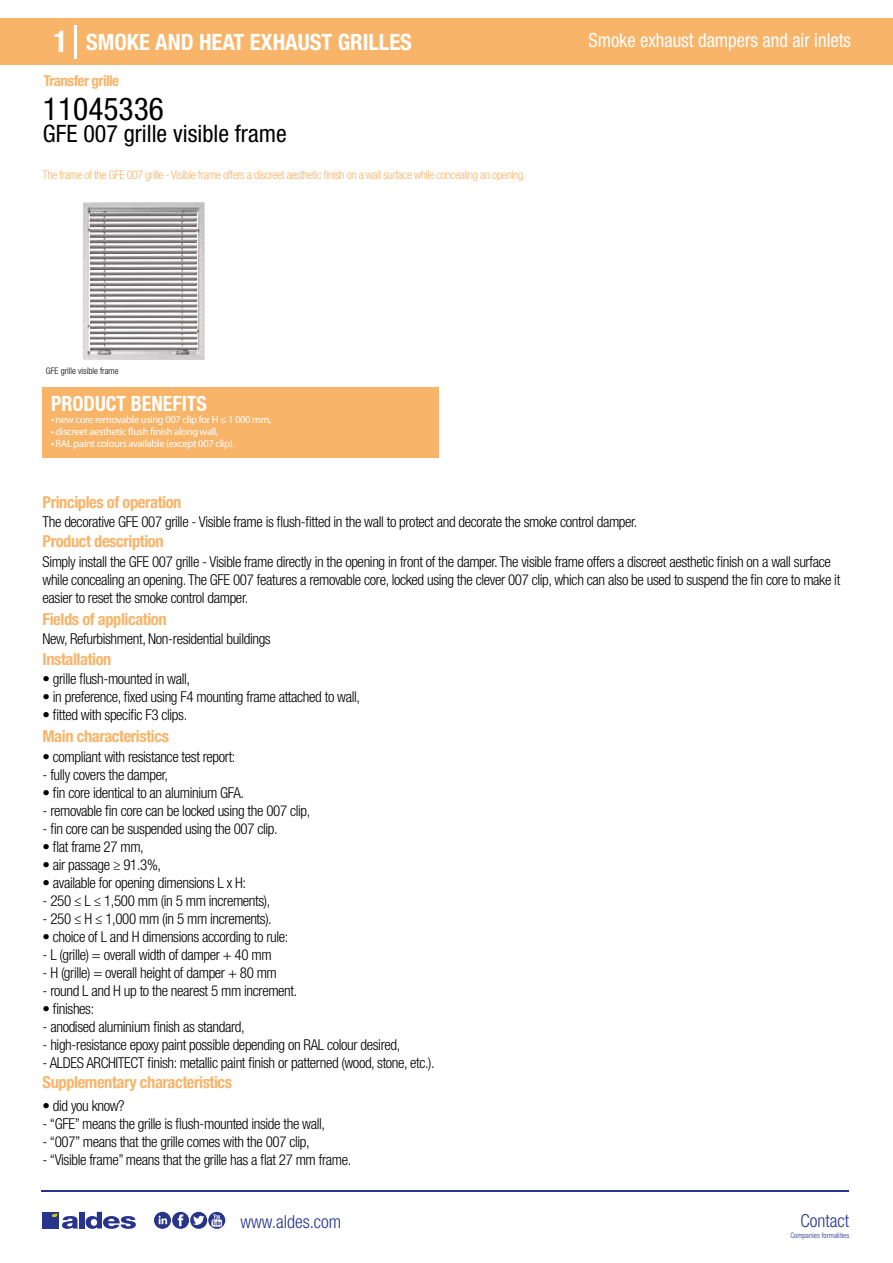
<style>
.page{position:relative;width:893px;height:1263px;background:#fff}
.page>*{position:absolute;margin:0;border:0;box-sizing:border-box;transform-origin:0 0}
.t1{font:condensed 31.5px "Helvetica Neue LT Std";color:#000}
.t2{font:condensed 24px "Helvetica Neue LT Std";color:#000}
.t3{font:700 condensed 22.5px "Helvetica Neue LT Std";color:#fff}
.t4{font:700 condensed 21px "Helvetica Neue";color:#fff;scale:.95 1}
.t5{font:condensed 19.5px "Helvetica Neue LT Std";color:#fff;scale:.95 1}
.t6{font:300 condensed 18px "Helvetica Neue";color:#28348b}
.t7{font:700 condensed 16.5px "Helvetica Neue LT Std";letter-spacing:-.025em;color:#f8b469}
.t8{font:300 condensed 15px/18px "Helvetica Neue LT Std";letter-spacing:-.025em;color:#000}
.t9{font:700 condensed 15px "Helvetica Neue LT Std";letter-spacing:-.035em;color:#f8b469}
.t10{font:300 condensed 12px "Helvetica Neue LT Std";letter-spacing:-.035em;color:#f8b469}
.t11{font:10.5px "Myriad Pro";letter-spacing:-.03em;color:#fff}
.t12{font:300 condensed 9px "Helvetica Neue";color:#000}
.t13{font:300 condensed 7.5px "Helvetica Neue";color:#28348b}
.s1{font-size:30px}
</style>
<div class="page">
<div style="left:0;top:18px;width:893px;height:46px;background:#f8b469"></div>
<div style="left:43px;top:387px;width:396px;height:70px;background:#f8b469"></div>
<hr style="left:74px;top:25px;width:2px;height:33px;background:#fff">
<svg style="left:82px;top:202px;width:123px;height:158px"></svg>
<hr style="left:41px;top:1190px;width:808px;height:1px;background:#28348b">
<svg style="left:154px;top:1212px;width:71px;height:17px"></svg>
<div style="left:42px;top:1212px;width:17px;height:16px;background:#28348b"></div>
<div style="left:79px;top:1212px;width:5px;height:16px;background:#28348b"></div>
<svg style="left:86px;top:1212px;width:50px;height:17px"></svg>
<svg style="left:52px;top:1213px;width:26px;height:16px"></svg>
<h3 class="t3" style="left:54px;top:28px;width:360px"><span class="s1">1</span> SMOKE AND HEAT EXHAUST GRILLES</h3>
<h3 class="t5" style="left:588px;top:29px;width:278px">Smoke exhaust dampers and air inlets</h3>
<p class="t9" style="left:44px;top:71px;width:77px">Transfer grille</p>
<h1 class="t1" style="left:43px;top:91px;width:122px">11045336</h1>
<h2 class="t2" style="left:43px;top:120px;width:245px">GFE 007 grille visible frame</h2>
<p class="t10" style="left:43px;top:167px;width:485px">The frame of the GFE 007 grille - Visible frame offers a discreet aesthetic finish on a wall surface while concealing an opening.</p>
<p class="t12" style="left:46px;top:365px;width:74px">GFE grille visible frame</p>
<p class="t12" style="left:61px;top:365px;width:65px">007 cadre appar nt</p>
<h3 class="t4" style="left:51px;top:391px;width:166px">PRODUCT BENEFITS</h3>
<p class="t11" style="left:51px;top:413px;width:222px">• new core removable using 007 clip for H ≤ 1 000 mm,</p>
<p class="t11" style="left:51px;top:425px;width:169px">• discreet aesthetic flush finish along wall,</p>
<p class="t11" style="left:51px;top:437px;width:185px">• RAL paint colours available (except 007 clip).</p>
<p class="t7" style="left:43px;top:492px;width:140px">Principles of operation</p>
<p class="t7" style="left:43px;top:531px;width:123px">Product description</p>
<p class="t8" style="left:43px;top:513px;width:596px">The decorative GFE 007 grille - Visible frame is flush-fitted in the wall to protect and decorate the smoke control damper.</p>
<p class="t8" style="left:43px;top:552px;width:799px">Simply install the GFE 007 grille - Visible frame directly in the opening in front of the damper. The visible frame offers a discreet aesthetic finish on a wall surface while concealing an opening. The GFE 007 features a removable core, locked using the clever 007 clip, which can also be used to suspend the fin core to make it easier to reset the smoke control damper.</p>
<p class="t8" style="left:43px;top:630px;width:230px">New, Refurbishment, Non-residential buildings</p>
<p class="t8" style="left:43px;top:669px;width:149px">• grille flush-mounted in wall,</p>
<p class="t8" style="left:43px;top:687px;width:319px">• in preference, fixed using F4 mounting frame attached to wall,</p>
<p class="t8" style="left:43px;top:705px;width:146px">• fitted with specific F3 clips.</p>
<p class="t7" style="left:43px;top:609px;width:126px">Fields of application</p>
<p class="t7" style="left:43px;top:649px;width:70px">Installation</p>
<p class="t7" style="left:43px;top:726px;width:128px">Main characteristics</p>
<p class="t8" style="left:43px;top:747px;width:195px">• compliant with resistance test report:</p>
<p class="t8" style="left:43px;top:765px;width:127px">- fully covers the damper,</p>
<p class="t8" style="left:43px;top:783px;width:203px">• fin core identical to an aluminium GFA.</p>
<p class="t8" style="left:43px;top:801px;width:269px">- removable fin core can be locked using the 007 clip,</p>
<p class="t8" style="left:43px;top:819px;width:237px">- fin core can be suspended using the 007 clip.</p>
<p class="t8" style="left:43px;top:837px;width:103px">• flat frame 27 mm,</p>
<p class="t8" style="left:43px;top:855px;width:120px">• air passage ≥ 91.3%,</p>
<p class="t8" style="left:43px;top:873px;width:205px">• available for opening dimensions L x H:</p>
<p class="t8" style="left:43px;top:891px;width:229px">- 250 ≤ L ≤ 1,500 mm (in 5 mm increments),</p>
<p class="t8" style="left:43px;top:909px;width:231px">- 250 ≤ H ≤ 1,000 mm (in 5 mm increments).</p>
<p class="t8" style="left:43px;top:927px;width:247px">• choice of L and H dimensions according to rule:</p>
<p class="t8" style="left:43px;top:945px;width:231px">- L (grille) = overall width of damper + 40 mm</p>
<p class="t8" style="left:43px;top:963px;width:236px">- H (grille) = overall height of damper + 80 mm</p>
<p class="t8" style="left:43px;top:981px;width:256px">- round L and H up to the nearest 5 mm increment.</p>
<p class="t8" style="left:43px;top:999px;width:53px">• finishes:</p>
<p class="t8" style="left:43px;top:1017px;width:204px">- anodised aluminium finish as standard,</p>
<p class="t8" style="left:43px;top:1035px;width:359px">- high-resistance epoxy paint possible depending on RAL colour desired,</p>
<p class="t8" style="left:43px;top:1053px;width:394px">- ALDES ARCHITECT finish: metallic paint finish or patterned (wood, stone, etc.).</p>
<p class="t8" style="left:43px;top:1096px;width:84px">• did you know?</p>
<p class="t8" style="left:43px;top:1114px;width:284px">- “GFE” means the grille is flush-mounted inside the wall,</p>
<p class="t8" style="left:43px;top:1132px;width:269px">- “007” means that the grille comes with the 007 clip,</p>
<p class="t8" style="left:43px;top:1150px;width:310px">- “Visible frame” means that the grille has a flat 27 mm frame.</p>
<p class="t7" style="left:43px;top:1072px;width:191px">Supplementary characteristics</p>
<p class="t6" style="left:240px;top:1211px;width:102px">www.aldes.com</p>
<p class="t6" style="left:800px;top:1211px;width:50px">Contact</p>
<p class="t13" style="left:790px;top:1230px;width:60px">Companies formalities</p>
</div>
